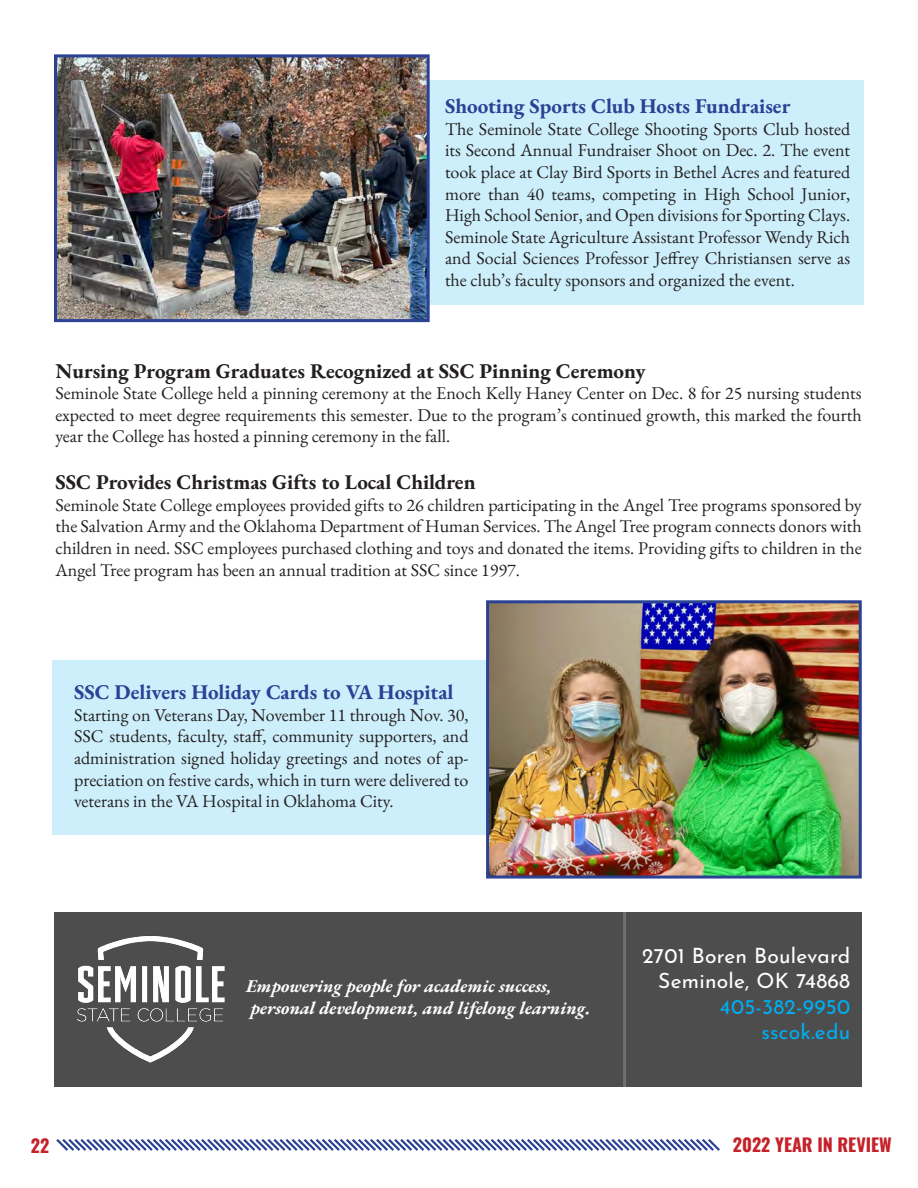
<style>
.page{position:relative;width:918px;height:1188px;background:#fff}
.page>*{position:absolute;margin:0;border:0;box-sizing:border-box;transform-origin:0 0}
.Year_in_Review_Body{font:700 21px "EB Garamond";color:#231f20}
.Year_in_Review_Body-2{font:700 21px "EB Garamond";color:#2a4194}
.t1{font:100 21px "Josefin Sans";letter-spacing:.01em;color:#fff}
.t2{font:100 21px "Josefin Sans";letter-spacing:.01em;color:#00aeef}
.Year_in_Review_Body-3{font:18px/21.6px "EB Garamond";color:#231f20;text-align:justify}
.t3{font:italic 700 18px "EB Garamond";color:#fff}
.t4{font:700 18px "Oswald";color:#c52128}
</style>
<div class="page">
<svg style="left:56px;top:1139px;width:664px;height:12px"></svg>
<div style="left:52px;top:660px;width:810px;height:175px;background:#cdeffb"></div>
<img style="left:490px;top:604px;width:368px;height:271px">
<div style="left:486px;top:600px;width:376px;height:279px;border:3px solid #2a4194"></div>
<div style="left:430px;top:81px;width:434px;height:224px;background:#cdeffb"></div>
<img style="left:58px;top:58px;width:368px;height:260px">
<div style="left:54px;top:54px;width:376px;height:268px;border:3px solid #2a4194"></div>
<div style="left:55px;top:912px;width:807px;height:175px;background:#4d4d4d"></div>
<img style="left:77px;top:936px;width:148px;height:127px">
<hr style="left:623px;top:895px;width:3px;height:214px;background:#fff">
<p class="Year_in_Review_Body-2" style="left:445px;top:93px;width:347px">Shooting Sports Club Hosts Fundraiser</p>
<p class="Year_in_Review_Body-3" style="left:445px;top:118px;width:407px">The Seminole State College Shooting Sports Club hosted its Second Annual Fundraiser Shoot on Dec. 2. The event took place at Clay Bird Sports in Bethel Acres and featured more than 40 teams, competing in High School Junior, High School Senior, and Open divisions for Sporting Clays.<br>Seminole State Agriculture Assistant Professor Wendy Rich and Social Sciences Professor Jeffrey Christiansen serve as the club’s faculty sponsors and organized the event.</p>
<p class="Year_in_Review_Body" style="left:56px;top:357px;width:592px">Nursing Program Graduates Recognized at SSC Pinning Ceremony</p>
<p class="Year_in_Review_Body-3" style="left:56px;top:382px;width:808px">Seminole State College held a pinning ceremony at the Enoch Kelly Haney Center on Dec. 8 for 25 nursing students expected to meet degree requirements this semester. Due to the program’s continued growth, this marked the fourth year the College has hosted a pinning ceremony in the fall.</p>
<p class="Year_in_Review_Body" style="left:56px;top:468px;width:422px">SSC Provides Christmas Gifts to Local Children</p>
<p class="Year_in_Review_Body-3" style="left:56px;top:494px;width:808px">Seminole State College employees provided gifts to 26 children participating in the Angel Tree programs sponsored by the Salvation Army and the Oklahoma Department of Human Services. The Angel Tree program connects donors with children in need. SSC employees purchased clothing and toys and donated the items. Providing gifts to children in the Angel Tree program has been an annual tradition at SSC since 1997.</p>
<p class="Year_in_Review_Body-2" style="left:74px;top:678px;width:381px">SSC Delivers Holiday Cards to VA Hospital</p>
<p class="Year_in_Review_Body-3" style="left:74px;top:704px;width:396px">Starting on Veterans Day, November 11 through Nov. 30, SSC students, faculty, staff, community supporters, and administration signed holiday greetings and notes of ap&shy;preciation on festive cards, which in turn were delivered to veterans in the VA Hospital in Oklahoma City.</p>
<p class="t3" style="left:246px;top:974px;width:307px">Empowering people for academic success,</p>
<p class="t3" style="left:251px;top:996px;width:342px">personal development, and lifelong learning.</p>
<p class="t1" style="left:642px;top:940px;width:209px">2701 Boren Boulevard</p>
<p class="t1" style="left:658px;top:965px;width:193px">Seminole, OK 74868</p>
<p class="t2" style="left:720px;top:990px;width:132px">405-382-9950</p>
<p class="t2" style="left:761px;top:1016px;width:90px">sscok.edu</p>
<p class="t4" style="left:31px;top:1136px;width:20px">22</p>
<p class="t4" style="left:733px;top:1135px;width:160px">2022 YEAR IN REVIEW</p>
</div>
